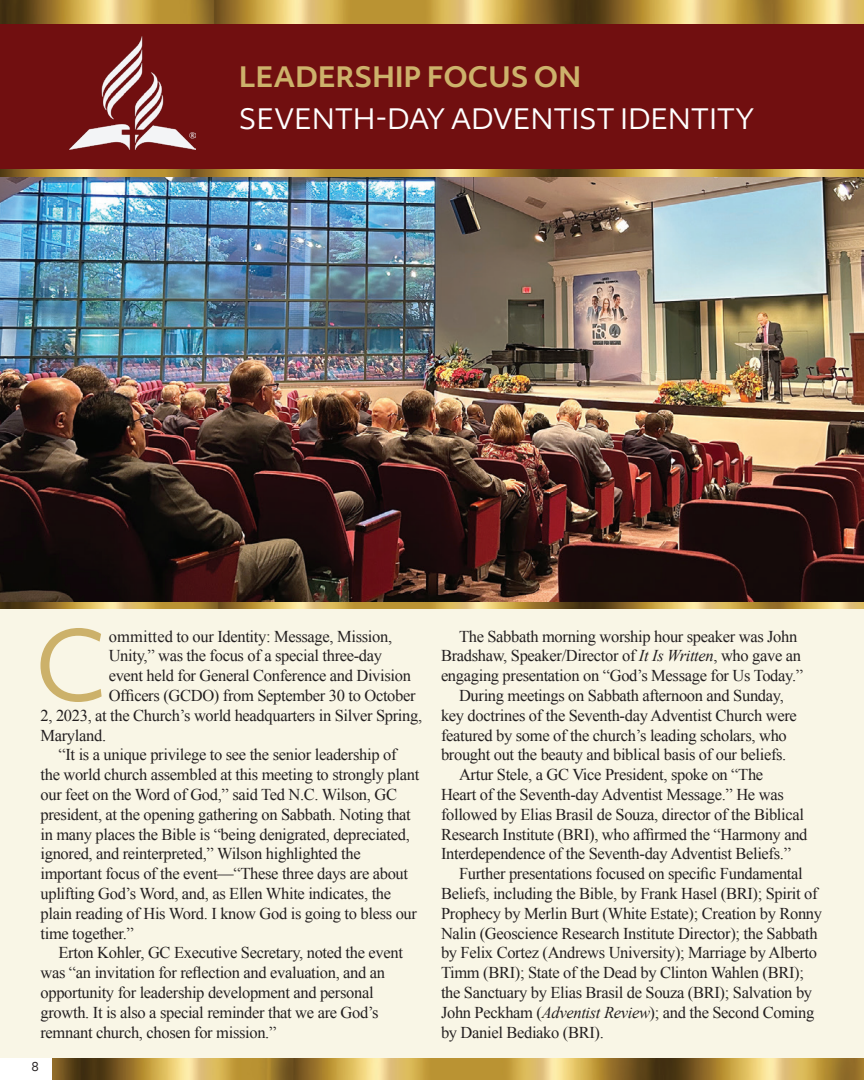
<style>
.page{position:relative;width:864px;height:1080px;background:#fff}
.page>*{position:absolute;margin:0;border:0;box-sizing:border-box;transform-origin:0 0}
.t1{font:94.65px "Objektiv Mk 1";color:#ccb16a}
.t2{font:27px "Objektiv Mk 2";letter-spacing:-.01em;color:#fff}
.t3{font:700 27px "Objektiv Mk 2";letter-spacing:-.01em;color:#cdb26b}
.t4{font:16.5px "Times New Roman";letter-spacing:-.02em;color:#231f20}
.t5{font:12px "Objektiv Mk 3";color:#231f20}
.s1{font-style:italic}
</style>
<div class="page">
<img style="left:53px;top:1058px;width:811px;height:22px">
<div style="left:0;top:0;width:864px;height:1057px;background:#f9f6e6"></div>
<img style="left:0;top:601px;width:864px;height:8px">
<img style="left:0;top:177px;width:864px;height:424px">
<img style="left:0;top:0;width:864px;height:24px">
<img style="left:0;top:168px;width:864px;height:9px">
<div style="left:0;top:24px;width:864px;height:144px;background:#710f10"></div>
<img style="left:69px;top:36px;width:126px;height:114px">
<h2 class="t3" style="left:239px;top:62px;width:344px">LEADERSHIP FOCUS ON</h2>
<h2 class="t2" style="left:239px;top:100px;width:517px">SEVENTH-DAY ADVENTIST IDENTITY</h2>
<h1 class="t1" style="left:35px;top:624px;width:74px">C</h1>
<p class="t4" style="left:109px;top:630px;width:285px">ommitted to our Identity: Message, Mission,</p>
<p class="t4" style="left:109px;top:650px;width:275px">Unity,” was the focus of a special three-day</p>
<p class="t4" style="left:109px;top:670px;width:304px">event held for General Conference and Division</p>
<p class="t4" style="left:109px;top:684px;width:308px">Officers (GCDO) from September 30 to October</p>
<p class="t4" style="left:40px;top:709px;width:383px">2, 2023, at the Church’s world headquarters in Silver Spring,</p>
<p class="t4" style="left:40px;top:729px;width:67px">Maryland.</p>
<p class="t4" style="left:59px;top:749px;width:340px">“It is a unique privilege to see the senior leadership of</p>
<p class="t4" style="left:40px;top:769px;width:380px">the world church assembled at this meeting to strongly plant</p>
<p class="t4" style="left:40px;top:789px;width:358px">our feet on the Word of God,” said Ted N.C. Wilson, GC</p>
<p class="t4" style="left:40px;top:808px;width:372px">president, at the opening gathering on Sabbath. Noting that</p>
<p class="t4" style="left:40px;top:828px;width:371px">in many places the Bible is “being denigrated, depreciated,</p>
<p class="t4" style="left:40px;top:848px;width:322px">ignored, and reinterpreted,” Wilson highlighted the</p>
<p class="t4" style="left:40px;top:868px;width:369px">important focus of the event—“These three days are about</p>
<p class="t4" style="left:40px;top:888px;width:352px">uplifting God’s Word, and, as Ellen White indicates, the</p>
<p class="t4" style="left:40px;top:907px;width:378px">plain reading of His Word. I know God is going to bless our</p>
<p class="t4" style="left:40px;top:927px;width:95px">time together.”</p>
<p class="t4" style="left:59px;top:947px;width:346px">Erton Kohler, GC Executive Secretary, noted the event</p>
<p class="t4" style="left:40px;top:962px;width:346px">was “an invitation for reflection and evaluation, and an</p>
<p class="t4" style="left:40px;top:987px;width:335px">opportunity for leadership development and personal</p>
<p class="t4" style="left:40px;top:1006px;width:340px">growth. It is also a special reminder that we are God’s</p>
<p class="t4" style="left:40px;top:1026px;width:237px">remnant church, chosen for mission.”</p>
<p class="t5" style="left:32px;top:1059px;width:9px">8</p>
<p class="t4" style="left:459px;top:630px;width:340px">The Sabbath morning worship hour speaker was John</p>
<p class="t4" style="left:441px;top:650px;width:362px">Bradshaw, Speaker/Director of <span class="s1">It Is Written</span>, who gave an</p>
<p class="t4" style="left:441px;top:670px;width:364px">engaging presentation on “God’s Message for Us Today.”</p>
<p class="t4" style="left:459px;top:690px;width:326px">During meetings on Sabbath afternoon and Sunday,</p>
<p class="t4" style="left:441px;top:709px;width:357px">key doctrines of the Seventh-day Adventist Church were</p>
<p class="t4" style="left:441px;top:729px;width:347px">featured by some of the church’s leading scholars, who</p>
<p class="t4" style="left:441px;top:749px;width:347px">brought out the beauty and biblical basis of our beliefs.</p>
<p class="t4" style="left:459px;top:769px;width:306px">Artur Stele, a GC Vice President, spoke on “The</p>
<p class="t4" style="left:441px;top:789px;width:344px">Heart of the Seventh-day Adventist Message.” He was</p>
<p class="t4" style="left:441px;top:808px;width:365px">followed by Elias Brasil de Souza, director of the Biblical</p>
<p class="t4" style="left:441px;top:823px;width:368px">Research Institute (BRI), who affirmed the “Harmony and</p>
<p class="t4" style="left:441px;top:848px;width:352px">Interdependence of the Seventh-day Adventist Beliefs.”</p>
<p class="t4" style="left:459px;top:863px;width:345px">Further presentations focused on specific Fundamental</p>
<p class="t4" style="left:441px;top:888px;width:378px">Beliefs, including the Bible, by Frank Hasel (BRI); Spirit of</p>
<p class="t4" style="left:441px;top:907px;width:383px">Prophecy by Merlin Burt (White Estate); Creation by Ronny</p>
<p class="t4" style="left:441px;top:927px;width:378px">Nalin (Geoscience Research Institute Director); the Sabbath</p>
<p class="t4" style="left:441px;top:947px;width:378px">by Felix Cortez (Andrews University); Marriage by Alberto</p>
<p class="t4" style="left:441px;top:967px;width:364px">Timm (BRI); State of the Dead by Clinton Wahlen (BRI);</p>
<p class="t4" style="left:441px;top:987px;width:373px">the Sanctuary by Elias Brasil de Souza (BRI); Salvation by</p>
<p class="t4" style="left:441px;top:1006px;width:375px">John Peckham (<span class="s1">Adventist Review</span>); and the Second Coming</p>
<p class="t4" style="left:441px;top:1026px;width:164px">by Daniel Bediako (BRI).</p>
</div>
